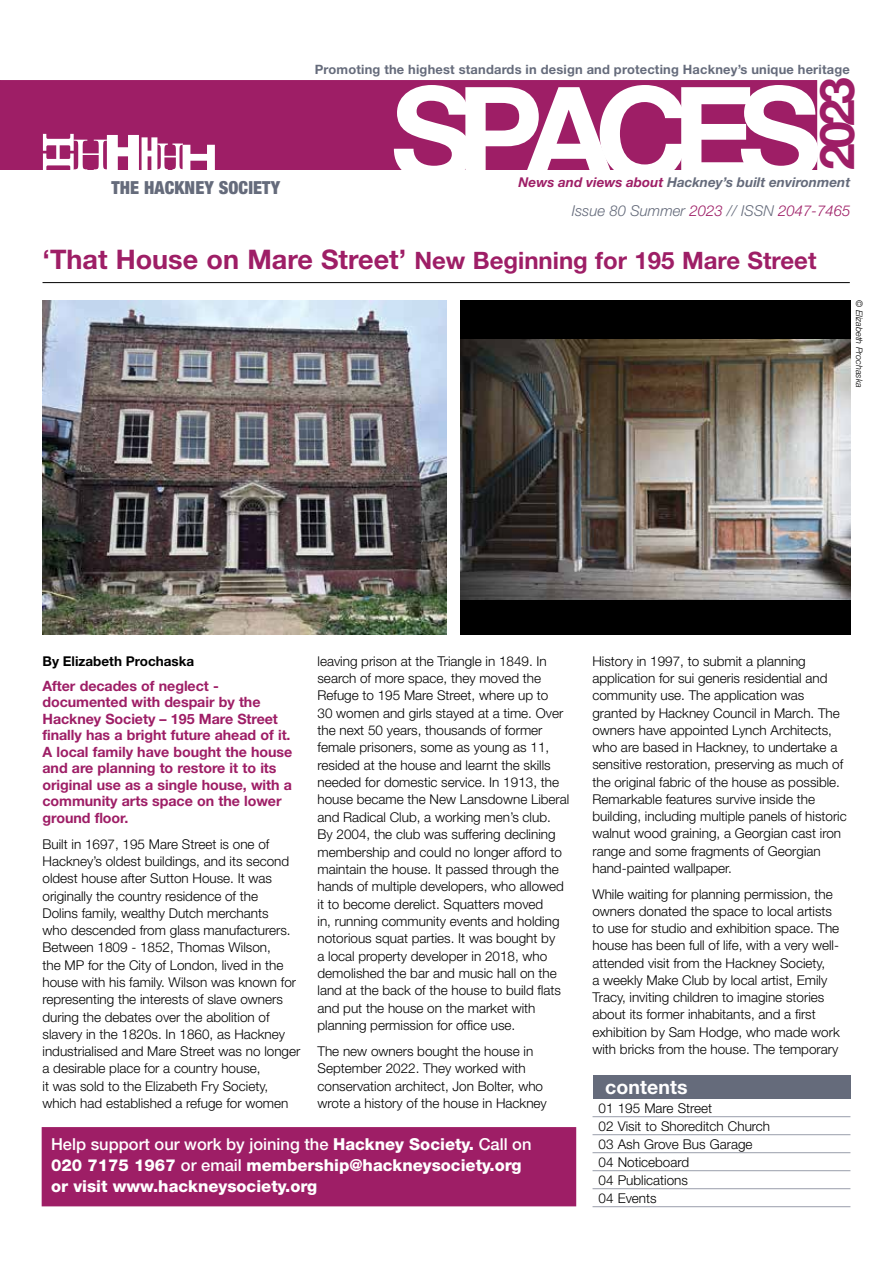
<style>
.page{position:relative;width:893px;height:1263px;background:#fff}
.page>*{position:absolute;margin:0;border:0;box-sizing:border-box;transform-origin:0 0}
.t1{font:700 129px "Helvetica Neue LT";letter-spacing:-.14em;color:#fff}
.t2{font:700 48px "Helvetica Neue LT";color:#9e1e66}
.t3{font:700 24px "Helvetica Neue LT";color:#9e1e66}
.t4{font:700 19.5px "Helvetica Neue LT";letter-spacing:.005em;color:#fff}
.t5{font:900 condensed 18px "Helvetica Neue LT";letter-spacing:.005em;color:#656b7b}
.t6{font:800 16.5px/21px "Helvetica Neue LT";color:#fff}
.t7{font:italic 300 15px "Helvetica Neue LT";color:#656b7b}
.t8{font:700 14.25px/16.5px "Helvetica Neue LT";letter-spacing:-.005em;color:#9e1e66}
.t9{font:300 13.5px/17.2px "Helvetica Neue LT";color:#000}
.t10{font:italic 700 13.5px "Helvetica Neue LT";color:#656b7b}
.t11{font:700 13.5px "Helvetica Neue LT";color:#000}
.t12{font:700 12.9px "Helvetica Neue LT";letter-spacing:.015em;color:#656b7b}
.t13{font:italic 300 9px "Helvetica Neue LT";letter-spacing:-.005em;color:#000}
.s1{color:#9e1e66}
.s2{font-size:27px}
.s3{font-weight:500}
</style>
<div class="page">
<div style="left:0;top:81px;width:816px;height:88px;background:#9e1e66"></div>
<div style="left:0;top:80px;width:817px;height:90px;border:2px solid #9e1e66"></div>
<svg style="left:43px;top:134px;width:172px;height:36px"></svg>
<div style="left:42px;top:1127px;width:534px;height:79px;background:#9e1e66;border:2px solid #9e1e66"></div>
<div style="left:592px;top:1075px;width:258px;height:23px;background:#656b7b"></div>
<hr style="left:592px;top:1116px;width:258px;height:1px;background:#999eab">
<hr style="left:592px;top:1134px;width:258px;height:1px;background:#999eab">
<hr style="left:592px;top:1152px;width:258px;height:1px;background:#999eab">
<hr style="left:592px;top:1170px;width:258px;height:1px;background:#999eab">
<hr style="left:592px;top:1188px;width:258px;height:1px;background:#999eab">
<hr style="left:592px;top:1206px;width:258px;height:1px;background:#999eab">
<img style="left:43px;top:300px;width:403px;height:335px">
<hr style="left:43px;top:282px;width:807px;height:1px;background:#000">
<div style="left:460px;top:300px;width:390px;height:335px;background:#000"></div>
<img style="left:460px;top:339px;width:390px;height:261px">
<h3 class="t5" style="left:111px;top:176px;width:170px">THE HACKNEY SOCIETY</h3>
<p class="t12" style="left:315px;top:61px;width:537px">Promoting the highest standards in design and protecting Hackney’s unique heritage</p>
<h1 class="t1" style="left:391px;top:54px;width:432px">SPACES</h1>
<h2 class="t2" style="left:807px;top:170px;width:94px;rotate:-90deg">2023</h2>
<p class="t10" style="left:519px;top:174px;width:333px"><span class="s1">News and views about</span> Hackney’s built environment</p>
<p class="t7" style="left:572px;top:202px;width:280px">Issue 80 Summer <span class="s1">2023</span> // ISSN <span class="s1">2047-7465</span></p>
<h3 class="t3" style="left:43px;top:246px;width:775px"><span class="s2">‘That House on Mare Street’</span> New Beginning for 195 Mare Street</h3>
<p class="t13" style="left:864px;top:300px;width:89px;rotate:90deg">© Elizabeth Prochaska</p>
<p class="t11" style="left:43px;top:652px;width:153px">By Elizabeth Prochaska</p>
<p class="t8" style="left:43px;top:677px;width:251px">After decades of neglect - documented with despair by the<br>Hackney Society – 195 Mare Street finally has a bright future ahead of it.<br>A local family have bought the house and are planning to restore it to its original use as a single house, with a community arts space on the lower ground floor.</p>
<p class="t9" style="left:43px;top:835px;width:259px">Built in 1697, 195 Mare Street is one of Hackney’s oldest buildings, and its second oldest house after Sutton House. It was originally the country residence of the<br>Dolins family, wealthy Dutch merchants<br>who descended from glass manufacturers.<br>Between 1809 - 1852, Thomas Wilson,<br>the MP for the City of London, lived in the house with his family. Wilson was known for representing the interests of slave owners during the debates over the abolition of slavery in the 1820s. In 1860, as Hackney industrialised and Mare Street was no longer a desirable place for a country house,<br>it was sold to the Elizabeth Fry Society, which had established a refuge for women</p>
<p class="t9" style="left:317px;top:652px;width:253px">leaving prison at the Triangle in 1849. In search of more space, they moved the Refuge to 195 Mare Street, where up to<br>30 women and girls stayed at a time. Over the next 50 years, thousands of former female prisoners, some as young as 11, resided at the house and learnt the skills needed for domestic service. In 1913, the house became the New Lansdowne Liberal and Radical Club, a working men’s club.<br>By 2004, the club was suffering declining membership and could no longer afford to maintain the house. It passed through the hands of multiple developers, who allowed it to become derelict. Squatters moved<br>in, running community events and holding notorious squat parties. It was bought by<br>a local property developer in 2018, who demolished the bar and music hall on the land at the back of the house to build flats and put the house on the market with planning permission for office use.</p>
<p class="t9" style="left:317px;top:1042px;width:231px">The new owners bought the house in September 2022. They worked with conservation architect, Jon Bolter, who wrote a history of the house in Hackney</p>
<p class="t6" style="left:51px;top:1134px;width:482px"><span class="s3">Help support our work by joining the</span> Hackney Society. <span class="s3">Call on<br></span>020 7175 1967 <span class="s3">or email</span> membership@hackneysociety.org or visit www.hackneysociety.org</p>
<p class="t9" style="left:592px;top:652px;width:256px">History in 1997, to submit a planning application for sui generis residential and community use. The application was granted by Hackney Council in March. The owners have appointed Lynch Architects, who are based in Hackney, to undertake a sensitive restoration, preserving as much of the original fabric of the house as possible.<br>Remarkable features survive inside the building, including multiple panels of historic walnut wood graining, a Georgian cast iron range and some fragments of Georgian hand-painted wallpaper.</p>
<p class="t9" style="left:592px;top:885px;width:249px">While waiting for planning permission, the owners donated the space to local artists to use for studio and exhibition space. The house has been full of life, with a very well&shy;attended visit from the Hackney Society,<br>a weekly Make Club by local artist, Emily Tracy, inviting children to imagine stories about its former inhabitants, and a first exhibition by Sam Hodge, who made work with bricks from the house. The temporary</p>
<h3 class="t4" style="left:605px;top:1075px;width:84px">contents</h3>
<p class="t9" style="left:598px;top:1099px;width:173px;line-height:18px">01 195 Mare Street<br>02 Visit to Shoreditch Church<br>03 Ash Grove Bus Garage<br>04 Noticeboard<br>04 Publications<br>04 Events</p>
</div>
